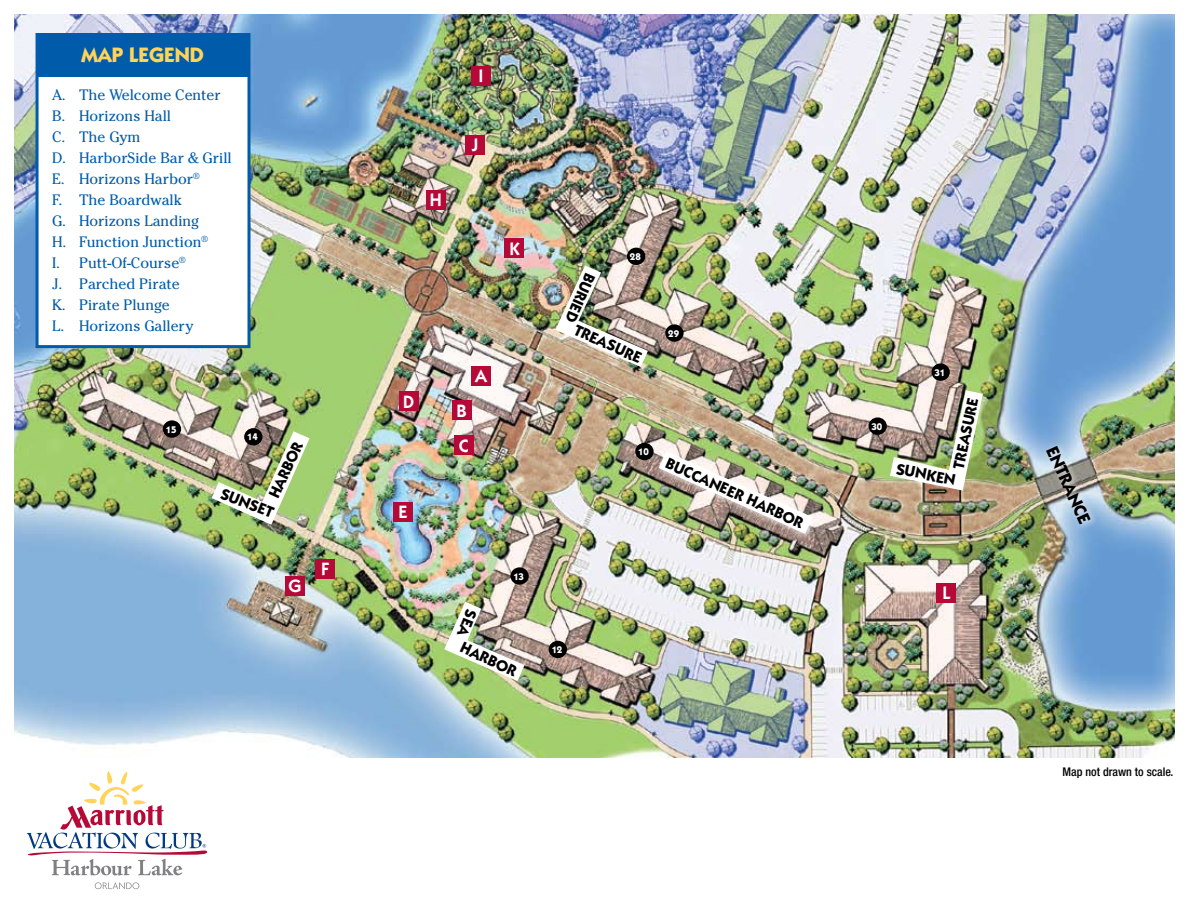
<style>
.page{position:relative;width:1188px;height:918px;background:#fff}
.page>*{position:absolute;margin:0;border:0;box-sizing:border-box;transform-origin:0 0}
.t1{font:700 21px "Itc Kabel";color:#ffd457}
.t2{font:600 18px/35.1px "Itc Kabel";color:#fff}
.t3{font:700 17.55px "Itc Kabel";color:#000}
.t4{font:700 15.6px "Itc Kabel";color:#000}
.t5{font:15px/21px "Cheltenham";color:#005cab}
.t6{font:500 condensed 12px "Helvetica Neue";color:#000}
.t7{font:700 9.75px "Itc Kabel";letter-spacing:-.015em;color:#fff}
</style>
<div class="page">
<svg style="left:27px;top:771px;width:180px;height:118px"></svg>
<img style="left:14px;top:14px;width:1160px;height:743px">
<img style="left:212px;top:431px;width:98px;height:94px">
<div style="left:655px;top:447px;width:165px;height:94px;background:#fff;opacity:.75"></div>
<img style="left:659px;top:451px;width:154px;height:83px">
<div style="left:1042px;top:441px;width:55px;height:91px;background:#fff;opacity:.75"></div>
<img style="left:555px;top:265px;width:93px;height:102px">
<div style="left:37px;top:34px;width:212px;height:313px;background:#fff"></div>
<div style="left:36px;top:33px;width:214px;height:315px;border:3px solid #005cab"></div>
<div style="left:38px;top:35px;width:212px;height:42px;background:#005cab"></div>
<img style="left:890px;top:390px;width:93px;height:101px">
<div style="left:471px;top:366px;width:20px;height:20px;background:#b50938"></div>
<div style="left:452px;top:400px;width:19px;height:20px;background:#b50938"></div>
<div style="left:454px;top:436px;width:20px;height:19px;background:#b50938"></div>
<div style="left:399px;top:392px;width:19px;height:19px;background:#b50938"></div>
<div style="left:393px;top:502px;width:20px;height:20px;background:#b50938"></div>
<div style="left:316px;top:559px;width:19px;height:20px;background:#b50938"></div>
<div style="left:285px;top:576px;width:20px;height:19px;background:#b50938"></div>
<div style="left:426px;top:190px;width:20px;height:20px;background:#b50938"></div>
<div style="left:471px;top:66px;width:20px;height:20px;background:#b50938"></div>
<div style="left:465px;top:135px;width:20px;height:20px;background:#b50938"></div>
<div style="left:505px;top:238px;width:19px;height:20px;background:#b50938"></div>
<div style="left:937px;top:583px;width:19px;height:20px;background:#b50938"></div>
<div style="left:627px;top:248px;width:18px;height:17px;background:#000;border-radius:50%"></div>
<div style="left:665px;top:324px;width:19px;height:18px;background:#000;border-radius:50%"></div>
<div style="left:163px;top:420px;width:18px;height:18px;background:#000;border-radius:50%"></div>
<div style="left:244px;top:428px;width:18px;height:18px;background:#000;border-radius:50%"></div>
<div style="left:510px;top:567px;width:19px;height:18px;background:#000;border-radius:50%"></div>
<div style="left:549px;top:641px;width:18px;height:17px;background:#000;border-radius:50%"></div>
<div style="left:635px;top:443px;width:19px;height:17px;background:#000;border-radius:50%"></div>
<div style="left:869px;top:417px;width:18px;height:18px;background:#000;border-radius:50%"></div>
<div style="left:932px;top:363px;width:18px;height:18px;background:#000;border-radius:50%"></div>
<img style="left:444px;top:602px;width:81px;height:79px">
<h1 class="t1" style="left:81px;top:42px;width:124px">MAP LEGEND</h1>
<p class="t5" style="left:52px;top:84px;width:181px">A. The Welcome Center<br>B. Horizons Hall<br>C. The Gym<br>D. HarborSide Bar &amp; Grill<br>E. Horizons Harbor<sup>®<br></sup>F. The Boardwalk<br>G. Horizons Landing<br>H. Function Junction<sup>®<br></sup>I. Putt-Of-Course<sup>®<br></sup>J. Parched Pirate<br>K. Pirate Plunge<br>L. Horizons Gallery</p>
<p class="t7" style="left:166px;top:423px;width:12px">15</p>
<p class="t7" style="left:247px;top:431px;width:12px">14</p>
<p class="t4" style="left:265px;top:493px;width:62px;rotate:-65deg">HARBOR</p>
<p class="t4" style="left:225px;top:484px;width:57px;rotate:22deg">SUNSET</p>
<p class="t2" style="left:289px;top:568px;width:14px">G</p>
<p class="t2" style="left:321px;top:552px;width:9px">F</p>
<p class="t2" style="left:430px;top:183px;width:14px">H</p>
<p class="t2" style="left:479px;top:59px;width:7px">I</p>
<p class="t2" style="left:472px;top:127px;width:9px">J</p>
<p class="t2" style="left:509px;top:231px;width:12px">K</p>
<p class="t2" style="left:403px;top:384px;width:12px">D</p>
<p class="t2" style="left:399px;top:494px;width:10px">E</p>
<p class="t2" style="left:475px;top:358px;width:14px">A</p>
<p class="t2" style="left:457px;top:393px;width:14px">B<br>C</p>
<p class="t7" style="left:514px;top:570px;width:12px">13</p>
<p class="t4" style="left:465px;top:638px;width:62px;rotate:25deg">HARBOR</p>
<p class="t7" style="left:630px;top:251px;width:13px">28</p>
<p class="t4" style="left:599px;top:278px;width:53px;rotate:114deg">BURIED</p>
<p class="t4" style="left:579px;top:320px;width:74px;rotate:24deg">TREASURE</p>
<p class="t7" style="left:668px;top:327px;width:12px">29</p>
<p class="t7" style="left:638px;top:446px;width:12px">10</p>
<p class="t4" style="left:670px;top:454px;width:151px;rotate:24deg">BUCCANEER HARBOR</p>
<p class="t7" style="left:552px;top:644px;width:12px">12</p>
<p class="t7" style="left:871px;top:420px;width:13px">30</p>
<p class="t7" style="left:935px;top:366px;width:12px">31</p>
<p class="t4" style="left:949px;top:467px;width:74px;rotate:-78deg">treasure</p>
<p class="t4" style="left:898px;top:459px;width:58px;rotate:12deg">sun ken</p>
<p class="t2" style="left:943px;top:575px;width:9px">L</p>
<p class="t3" style="left:1061px;top:443px;width:19px;rotate:66deg">Entrance</p>
<p class="t6" style="left:1063px;top:764px;width:112px">Map not drawn to scale.</p>
</div>
